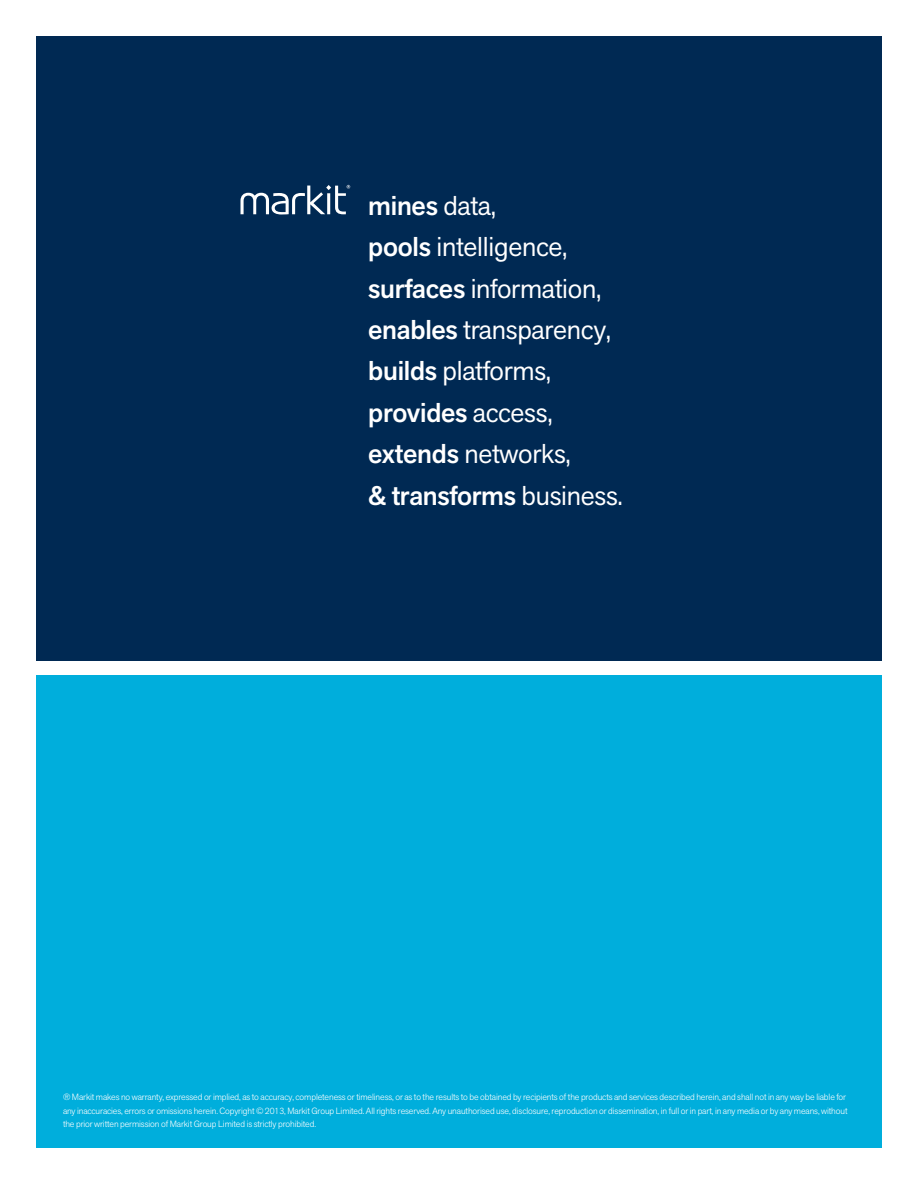
<style>
.page{position:relative;width:918px;height:1188px;background:#fff}
.page>*{position:absolute;margin:0;border:0;box-sizing:border-box;transform-origin:0 0}
.Key_words__last_page{font:27px "Akzid Grtsk Next";letter-spacing:-.01em;color:#fff}
.Key_words__last_page-2{font:500 27px "Akzid Grtsk Next";letter-spacing:-.01em;color:#fff}
.Disclaimer_text{font:300 9px/13.5px "Akzid Grtsk Next";letter-spacing:-.01em;color:#fff}
.s1{font-weight:400}
.s2{font-weight:500}
</style>
<div class="page">
<div style="left:36px;top:675px;width:846px;height:473px;background:#00aedc"></div>
<div style="left:36px;top:36px;width:846px;height:625px;background:#002953"></div>
<svg style="left:241px;top:185px;width:109px;height:30px"></svg>
<p class="Key_words__last_page-2" style="left:368px;top:188px;width:129px">mines <span class="s1">data,</span></p>
<p class="Key_words__last_page" style="left:368px;top:229px;width:201px"><span class="s2">pools</span> intelligence,</p>
<p class="Key_words__last_page" style="left:368px;top:271px;width:235px"><span class="s2">surfaces</span> information,</p>
<p class="Key_words__last_page" style="left:368px;top:312px;width:245px"><span class="s2">enables</span> transparency,</p>
<p class="Key_words__last_page" style="left:368px;top:353px;width:185px"><span class="s2">builds</span> platforms,</p>
<p class="Key_words__last_page-2" style="left:368px;top:395px;width:186px">provides <span class="s1">access,</span></p>
<p class="Key_words__last_page" style="left:368px;top:436px;width:204px"><span class="s2">extends</span> networks,</p>
<p class="Key_words__last_page-2" style="left:368px;top:478px;width:256px">&amp; transforms <span class="s1">business.</span></p>
<p class="Disclaimer_text" style="left:63px;top:1090px;width:786px">® Markit makes no warranty, expressed or implied, as to accuracy, completeness or timeliness, or as to the results to be obtained by recipients of the products and services described herein, and shall not in any way be liable for any inaccuracies, errors or omissions herein. Copyright © 2013, Markit Group Limited. All rights reserved. Any unauthorised use, disclosure, reproduction or dissemination, in full or in part, in any media or by any means, without the prior written permission of Markit Group Limited is strictly prohibited.</p>
</div>
